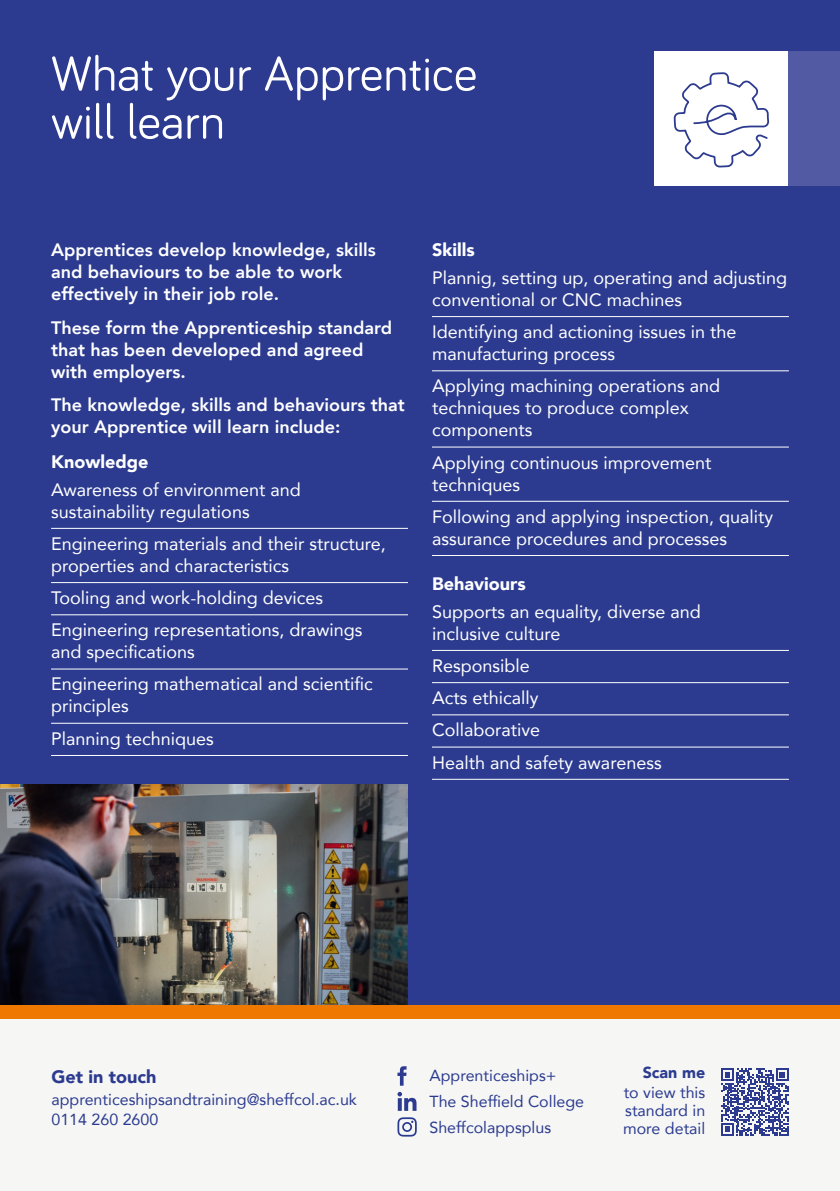
<style>
.page{position:relative;width:840px;height:1191px;background:#fff}
.page>*{position:absolute;margin:0;border:0;box-sizing:border-box;transform-origin:0 0}
.t1{font:50px/48px "Bariol";color:#fff}
.t2{font:18px/22px "Avenir";color:#fff}
.t3{font:800 18px/22px "Avenir";color:#fff}
.t4{font:18px/27.6px "Avenir";color:#2c3b8f}
.t5{font:900 18px "Avenir";color:#fff}
.t6{font:900 18px "Avenir";color:#2c3b8f}
.t7{font:16px/25.6px "Avenir";color:#2c3b8f}
.t8{font:900 16px "Avenir";color:#2c3b8f}
</style>
<div class="page">
<div style="left:0;top:0;width:839px;height:1005px;background:#2c3b8f"></div>
<div style="left:653px;top:51px;width:135px;height:135px;background:#fff"></div>
<div style="left:788px;top:51px;width:51px;height:135px;background:#535aa4"></div>
<img style="left:0;top:784px;width:408px;height:221px">
<svg style="left:673px;top:72px;width:96px;height:96px"></svg>
<hr style="left:51px;top:528px;width:357px;height:1px;background:#fff">
<hr style="left:51px;top:582px;width:357px;height:1px;background:#fff">
<hr style="left:51px;top:614px;width:357px;height:1px;background:#fff">
<hr style="left:51px;top:668px;width:357px;height:1px;background:#fff">
<hr style="left:51px;top:722px;width:357px;height:1px;background:#fff">
<hr style="left:51px;top:755px;width:357px;height:1px;background:#fff">
<hr style="left:432px;top:316px;width:356px;height:1px;background:#fff">
<hr style="left:432px;top:370px;width:356px;height:1px;background:#fff">
<hr style="left:432px;top:446px;width:356px;height:1px;background:#fff">
<hr style="left:432px;top:501px;width:356px;height:1px;background:#fff">
<hr style="left:432px;top:555px;width:356px;height:1px;background:#fff">
<hr style="left:432px;top:650px;width:356px;height:1px;background:#fff">
<hr style="left:432px;top:682px;width:356px;height:1px;background:#fff">
<hr style="left:432px;top:714px;width:356px;height:1px;background:#fff">
<hr style="left:432px;top:746px;width:356px;height:1px;background:#fff">
<hr style="left:432px;top:779px;width:356px;height:1px;background:#fff">
<div style="left:0;top:1009px;width:839px;height:182px;background:#f6f6f5"></div>
<svg style="left:397px;top:1066px;width:9px;height:19px"></svg>
<svg style="left:397px;top:1091px;width:19px;height:19px"></svg>
<svg style="left:397px;top:1117px;width:19px;height:19px"></svg>
<div style="left:0;top:1005px;width:839px;height:13px;background:#ef7900"></div>
<svg style="left:721px;top:1068px;width:68px;height:68px"></svg>
<h1 class="t1" style="left:51px;top:47px;width:427px">What your Apprentice will learn</h1>
<p class="t3" style="left:51px;top:239px;width:326px">Apprentices develop knowledge, skills and behaviours to be able to work effectively in their job role.</p>
<p class="t3" style="left:51px;top:316px;width:342px">These form the Apprenticeship standard that has been developed and agreed with employers.</p>
<p class="t3" style="left:51px;top:394px;width:355px">The knowledge, skills and behaviours that your Apprentice will learn include:</p>
<p class="t5" style="left:51px;top:446px;width:99px">Knowledge</p>
<p class="t2" style="left:51px;top:478px;width:251px">Awareness of environment and sustainability regulations</p>
<p class="t2" style="left:51px;top:532px;width:336px">Engineering materials and their structure, properties and characteristics</p>
<p class="t2" style="left:51px;top:581px;width:313px;line-height:32.2px">Tooling and work-holding devices<br>Engineering representations, drawings</p>
<p class="t2" style="left:51px;top:635px;width:323px;line-height:32.2px">and specifications<br>Engineering mathematical and scientific</p>
<p class="t2" style="left:51px;top:689px;width:164px;line-height:32.2px">principles<br>Planning techniques</p>
<p class="t5" style="left:432px;top:234px;width:44px">Skills</p>
<p class="t2" style="left:432px;top:266px;width:356px">Plannig, setting up, operating and adjusting conventional or CNC machines</p>
<p class="t2" style="left:432px;top:320px;width:306px">Identifying and actioning issues in the manufacturing process</p>
<p class="t2" style="left:432px;top:374px;width:289px">Applying machining operations and techniques to produce complex components</p>
<p class="t2" style="left:432px;top:451px;width:281px">Applying continuous improvement techniques</p>
<p class="t2" style="left:432px;top:505px;width:342px">Following and applying inspection, quality assurance procedures and processes</p>
<p class="t5" style="left:432px;top:568px;width:95px">Behaviours</p>
<p class="t2" style="left:432px;top:600px;width:270px">Supports an equality, diverse and inclusive culture</p>
<p class="t2" style="left:432px;top:649px;width:231px;line-height:32.2px">Responsible<br>Acts ethically<br>Collaborative<br>Health and safety awareness</p>
<p class="t4" style="left:83px;top:1059px;width:175px">Apprenticeships+<br>The Sheffield College</p>
<p class="t6" style="left:51px;top:1061px;width:106px">Get in touch</p>
<p class="t7" style="left:51px;top:1089px;width:307px;line-height:20px">apprenticeshipsandtraining@sheffcol.ac.uk<br>0114 260 2600</p>
<p class="t7" style="left:429px;top:1062px;width:156px">Apprenticeships+<br>The Sheffield College<br>Sheffcolappsplus</p>
<p class="t8" style="left:642px;top:1058px;width:64px">Scan me</p>
<p class="t7" style="left:622px;top:1083px;width:84px;line-height:18px;text-align:justify">to view this standard in more detail</p>
</div>
